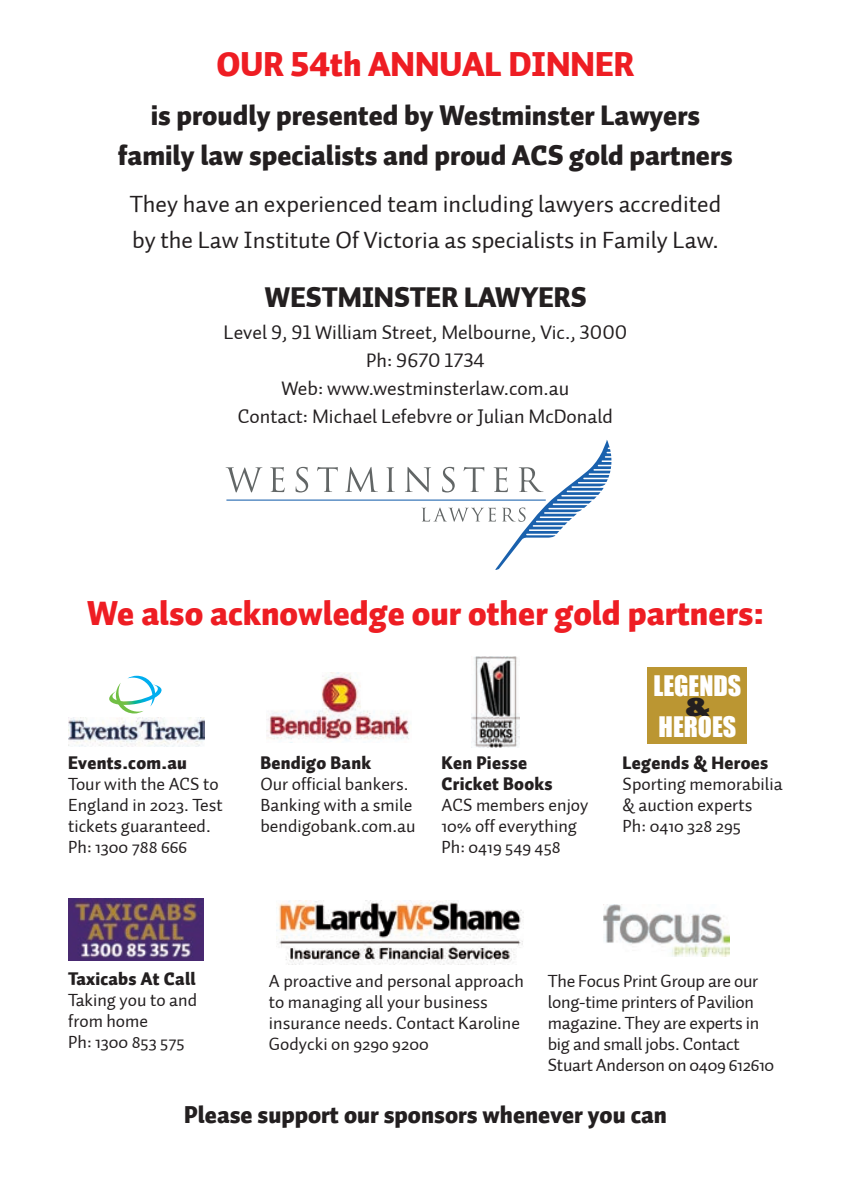
<style>
.page{position:relative;width:851px;height:1191px;background:#fff}
.page>*{position:absolute;margin:0;border:0;box-sizing:border-box;transform-origin:0 0}
.t1{font:34px "Auto 1 Black LF";color:#ee1d23}
.t2{font:28px/40px "Auto 1 Black LF";color:#231f20;text-align:center}
.t3{font:28px "Impact";color:#231f20;scale:1.5 1}
.t4{font:26px "Impact";color:#fff}
.t5{font:24px/36px "Auto 1 Regular LF";color:#231f20}
.t6{font:24px "Auto 1 Black LF";color:#231f20}
.t7{font:20px/28px "Auto 1 Regular LF";color:#231f20;text-align:center}
.t8{font:18px/21px "Auto 1";color:#231f20}
.t9{font:900 18px/21px "Auto 1";letter-spacing:.015em;color:#231f20}
</style>
<div class="page">
<hr style="left:850px;top:1127px;width:1px;height:64px;background:#091e51">
<img style="left:266px;top:672px;width:145px;height:69px">
<img style="left:471px;top:656px;width:48px;height:91px">
<div style="left:647px;top:668px;width:100px;height:76px;background:#bb9632"></div>
<img style="left:69px;top:717px;width:135px;height:29px">
<svg style="left:109px;top:675px;width:53px;height:38px"></svg>
<img style="left:277px;top:900px;width:246px;height:65px">
<img style="left:603px;top:904px;width:126px;height:52px">
<svg style="left:225px;top:467px;width:37px;height:25px"></svg>
<svg style="left:270px;top:467px;width:14px;height:25px"></svg>
<svg style="left:295px;top:467px;width:13px;height:25px"></svg>
<svg style="left:317px;top:467px;width:21px;height:25px"></svg>
<svg style="left:345px;top:467px;width:33px;height:25px"></svg>
<svg style="left:386px;top:467px;width:9px;height:25px"></svg>
<hr style="left:226px;top:499px;width:319px;height:1px;background:#1a61ad">
<svg style="left:405px;top:440px;width:206px;height:130px"></svg>
<img style="left:68px;top:898px;width:135px;height:63px">
<h1 class="t1" style="left:216px;top:42px;width:419px">OUR 54th ANNUAL DINNER</h1>
<h2 class="t2" style="left:118px;top:96px;width:616px">is proudly presented by Westminster Lawyers family law specialists and proud ACS gold partners</h2>
<h3 class="t5" style="left:130px;top:186px;width:593px">They have an experienced team including lawyers accredited by the Law Institute Of Victoria as specialists in Family Law.</h3>
<h2 class="t2" style="left:264px;top:278px;width:323px">WESTMINSTER LAWYERS</h2>
<p class="t7" style="left:223px;top:318px;width:405px">Level 9, 91 William Street, Melbourne, Vic., 3000<br>Ph: 9670 1734<br>Web: www.westminsterlaw.com.au<br>Contact: Michael Lefebvre or Julian McDonald</p>
<h1 class="t1" style="left:87px;top:590px;width:678px">We also acknowledge our other gold partners:</h1>
<p class="t9" style="left:68px;top:752px;width:120px">Events.com.au</p>
<p class="t8" style="left:68px;top:773px;width:156px">Tour with the ACS to<br>England in 2023. Test tickets guaranteed.<br>Ph: 1300 788 666</p>
<p class="t9" style="left:260px;top:752px;width:112px">Bendigo Bank</p>
<p class="t8" style="left:260px;top:773px;width:157px">Our official bankers.<br>Banking with a smile bendigobank.com.au</p>
<p class="t9" style="left:441px;top:752px;width:112px">Ken Piesse<br>Cricket Books</p>
<p class="t8" style="left:441px;top:794px;width:148px">ACS members enjoy<br>10% off everything<br>Ph: 0419 549 458</p>
<h3 class="t4" style="left:653px;top:666px;width:89px">LEGENDS</h3>
<h2 class="t3" style="left:685px;top:683px;width:18px">&amp;</h2>
<h3 class="t4" style="left:658px;top:707px;width:79px">HEROES</h3>
<p class="t9" style="left:622px;top:752px;width:147px">Legends &amp; Heroes</p>
<p class="t8" style="left:622px;top:773px;width:162px">Sporting memorabilia &amp; auction experts<br>Ph: 0410 328 295</p>
<p class="t9" style="left:68px;top:969px;width:129px">Taxicabs At Call</p>
<p class="t8" style="left:68px;top:990px;width:130px">Taking you to and from home<br>Ph: 1300 853 575</p>
<p class="t8" style="left:269px;top:970px;width:256px">A proactive and personal approach to managing all your business insurance needs. Contact Karoline<br>Godycki on 9290 9200</p>
<p class="t8" style="left:547px;top:970px;width:228px">The Focus Print Group are our long-time printers of Pavilion magazine. They are experts in big and small jobs. Contact<br>Stuart Anderson on 0409 612610</p>
<h3 class="t6" style="left:184px;top:1098px;width:484px">Please support our sponsors whenever you can</h3>
</div>
